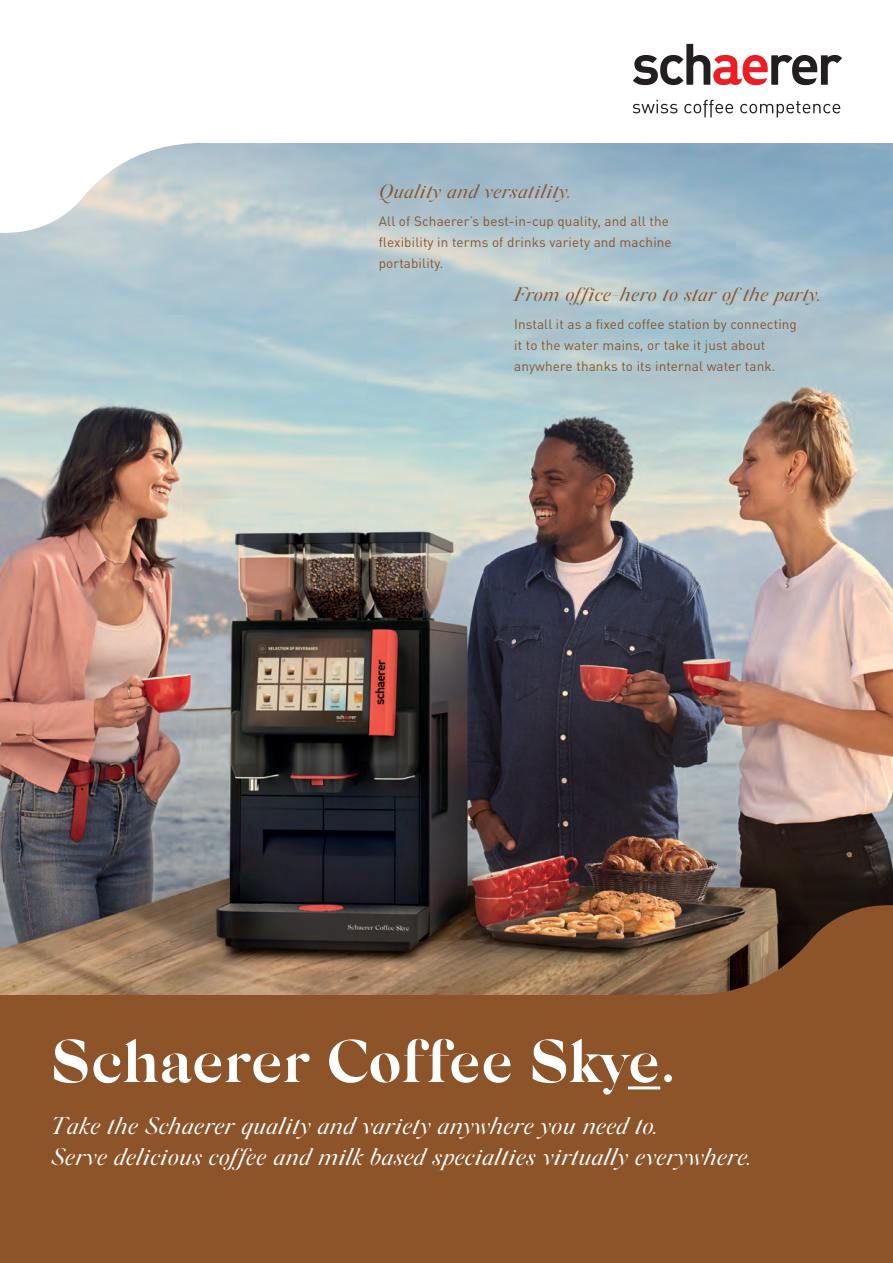
<style>
.page{position:relative;width:893px;height:1263px;background:#fff}
.page>*{position:absolute;margin:0;border:0;box-sizing:border-box;transform-origin:0 0}
.t1{font:700 60px "Silk Serif";color:#fff}
.t2{font:italic 24px/31.5px "Silk Serif";color:#fff}
.t3{font:italic 19.5px "Silk Serif";letter-spacing:.01em;color:#8d5329}
.t4{font:13.5px/21px "DIN Pro";letter-spacing:.01em;color:#8d5329}
</style>
<div class="page">
<img style="left:0;top:233px;width:893px;height:672px">
<svg style="left:0;top:905px;width:893px;height:358px;background:#895630"></svg>
<hr style="left:628px;top:1086px;width:32px;height:3px;background:#fff">
<svg style="left:0;top:43px;width:893px;height:190px"></svg>
<svg style="left:633px;top:44px;width:209px;height:41px"></svg>
<svg style="left:633px;top:100px;width:44px;height:13px"></svg>
<svg style="left:684px;top:100px;width:49px;height:17px"></svg>
<svg style="left:740px;top:101px;width:100px;height:16px"></svg>
<h3 class="t3" style="left:379px;top:180px;width:193px">Quality and versatility.</h3>
<p class="t4" style="left:379px;top:210px;width:294px">All of Schaerer’s best-in-cup quality, and all the flexibility in terms of drinks variety and machine portability.</p>
<h3 class="t3" style="left:514px;top:283px;width:307px">From office-hero to star ofthe party.</h3>
<p class="t4" style="left:514px;top:313px;width:284px">Install it as a fixed coffee station by connecting it to the water mains, or take it just about anywhere thanks to its internal water tank.</p>
<h1 class="t1" style="left:51px;top:1026px;width:626px">Schaerer Coffee Skye.</h1>
<h2 class="t2" style="left:51px;top:1111px;width:701px">Take the Schaerer quality and variety anywhere you need to.<br>Serve delicious coffee and milk based specialties virtually everywhere.</h2>
</div>
